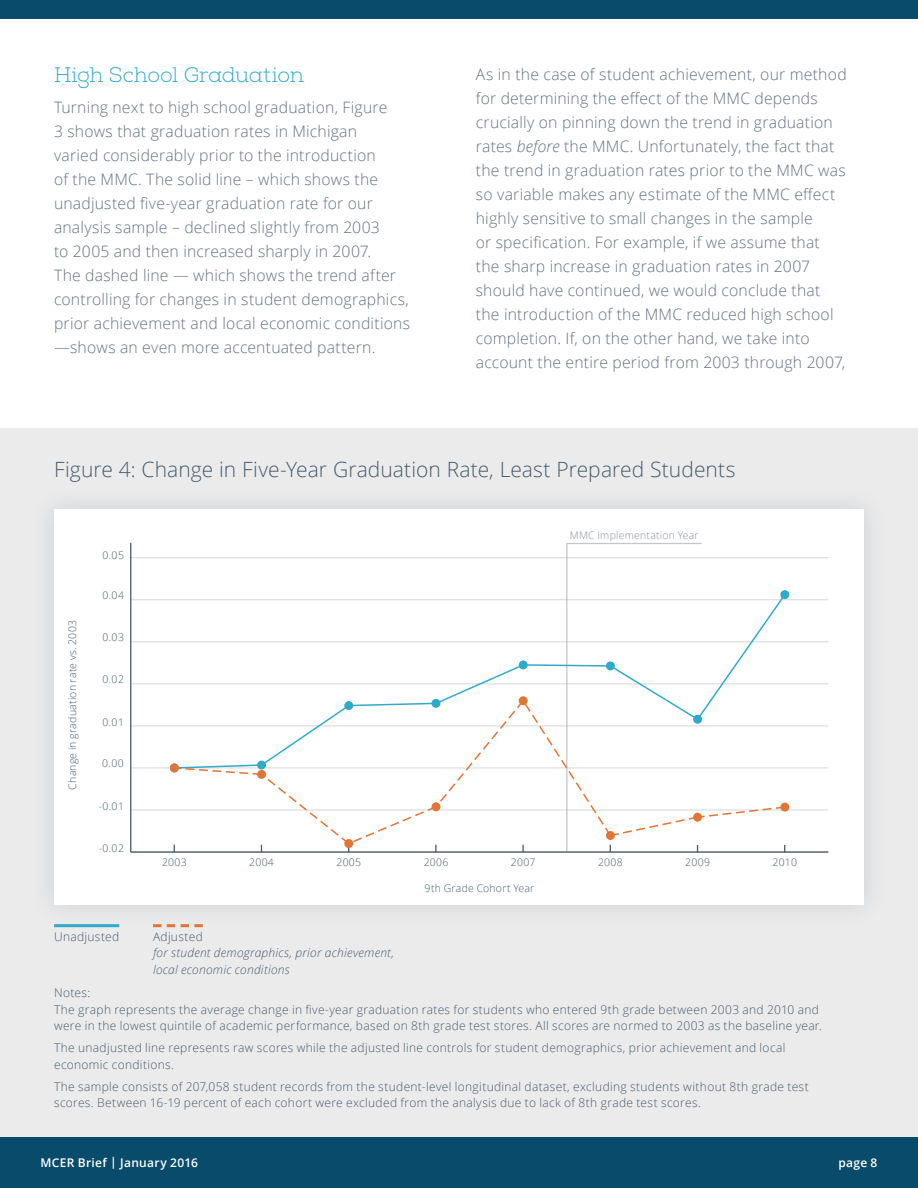
<style>
.page{position:relative;width:918px;height:1188px;background:#fff}
.page>*{position:absolute;margin:0;border:0;box-sizing:border-box;transform-origin:0 0}
.figure_title{font:300 21px "Open Sans";letter-spacing:.005em;color:#465b6c}
.sub_sub_head{font:300 21px "Nexa Slab";letter-spacing:-.01em;color:#31a9c8}
.t1{font:300 15.75px/24px "Open Sans";letter-spacing:.015em;color:#637181}
.note{font:300 12px/16.5px "Open Sans";letter-spacing:.025em;color:#465b6c}
.note-2{font:italic 300 12px/16.5px "Open Sans";letter-spacing:.02em;color:#465b6c}
.t2{font:600 12px "Open Sans";letter-spacing:.025em;color:#fff}
.graph_labels{font:300 10.5px "Open Sans";letter-spacing:.025em;color:#465b6c}
.t3{font:300 10.5px "Open Sans";letter-spacing:.02em;color:#888e9d}
.s1{font-style:italic}
.s2{font-style:normal}
</style>
<div class="page">
<div style="left:0;top:428px;width:918px;height:760px;background:#ebebec"></div>
<div style="left:31px;top:486px;width:856px;height:442px;background:#e6e7e8"></div>
<div style="left:54px;top:509px;width:810px;height:395px;background:#fff"></div>
<hr style="left:131px;top:851px;width:697px;height:2px;background:#465b6c">
<hr style="left:130px;top:543px;width:1px;height:309px;background:#465b6c">
<hr style="left:131px;top:810px;width:697px;height:1px;background:#465b6c">
<hr style="left:131px;top:768px;width:697px;height:1px;background:#465b6c">
<hr style="left:131px;top:726px;width:697px;height:1px;background:#465b6c">
<hr style="left:131px;top:683px;width:697px;height:1px;background:#465b6c">
<hr style="left:131px;top:641px;width:697px;height:1px;background:#465b6c">
<hr style="left:131px;top:599px;width:697px;height:1px;background:#465b6c">
<hr style="left:131px;top:557px;width:697px;height:1px;background:#465b6c">
<div style="left:780px;top:590px;width:9px;height:9px;background:#31a9c8;border-radius:50%"></div>
<div style="left:170px;top:763px;width:9px;height:9px;background:#df7536;border-radius:50%"></div>
<div style="left:780px;top:803px;width:9px;height:9px;background:#df7536;border-radius:50%"></div>
<svg style="left:173px;top:543px;width:614px;height:309px"></svg>
<svg style="left:153px;top:924px;width:50px;height:3px"></svg>
<hr style="left:54px;top:924px;width:65px;height:3px;background:#31a9c8">
<div style="left:0;top:1137px;width:918px;height:51px;background:#084b6a"></div>
<div style="left:0;top:0;width:918px;height:18px;background:#084b6a"></div>
<p class="sub_sub_head" style="left:54px;top:63px;width:251px">High School Graduation</p>
<p class="t1" style="left:54px;top:95px;width:358px">Turning next to high school graduation, Figure<br>3 shows that graduation rates in Michigan<br>varied considerably prior to the introduction<br>of the MMC. The solid line – which shows the unadjusted five-year graduation rate for our analysis sample – declined slightly from 2003<br>to 2005 and then increased sharply in 2007.<br>The dashed line — which shows the trend after controlling for changes in student demographics, prior achievement and local economic conditions —shows an even more accentuated pattern.</p>
<p class="t1" style="left:476px;top:61px;width:372px">As in the case of student achievement, our method for determining the effect of the MMC depends crucially on pinning down the trend in graduation rates <span class="s1">before</span> the MMC. Unfortunately, the fact that the trend in graduation rates prior to the MMC was so variable makes any estimate of the MMC effect highly sensitive to small changes in the sample<br>or specification. For example, if we assume that the sharp increase in graduation rates in 2007 should have continued, we would conclude that the introduction of the MMC reduced high school completion. If, on the other hand, we take into account the entire period from 2003 through 2007,</p>
<p class="figure_title" style="left:54px;top:455px;width:683px">Figure 4: Change in Five-Year Graduation Rate, Least Prepared Students</p>
<p class="graph_labels" style="left:102px;top:548px;width:23px">0.05</p>
<p class="graph_labels" style="left:65px;top:790px;width:171px;rotate:-90deg">Change in graduation rate vs. 2003</p>
<p class="graph_labels" style="left:102px;top:588px;width:23px">0.04</p>
<p class="graph_labels" style="left:102px;top:630px;width:23px">0.03</p>
<p class="graph_labels" style="left:102px;top:672px;width:23px">0.02</p>
<p class="graph_labels" style="left:102px;top:715px;width:23px">0.01</p>
<p class="graph_labels" style="left:102px;top:756px;width:23px">0.00</p>
<p class="graph_labels" style="left:99px;top:799px;width:27px">-0.01</p>
<p class="graph_labels" style="left:99px;top:841px;width:27px">-0.02</p>
<p class="note" style="left:54px;top:928px;width:67px">Unadjusted</p>
<p class="t3" style="left:570px;top:528px;width:130px">MMC Implementation Year</p>
<p class="graph_labels" style="left:162px;top:855px;width:26px">2003</p>
<p class="graph_labels" style="left:249px;top:855px;width:26px">2004</p>
<p class="graph_labels" style="left:336px;top:855px;width:26px">2005</p>
<p class="graph_labels" style="left:424px;top:855px;width:26px">2006</p>
<p class="graph_labels" style="left:511px;top:855px;width:26px">2007</p>
<p class="graph_labels" style="left:598px;top:855px;width:26px">2008</p>
<p class="graph_labels" style="left:685px;top:855px;width:26px">2009</p>
<p class="graph_labels" style="left:773px;top:855px;width:26px">2010</p>
<p class="note-2" style="left:153px;top:928px;width:243px"><span class="s2">Adjusted<br></span>for student demographics, prior achievement, local economic conditions</p>
<p class="graph_labels" style="left:425px;top:881px;width:111px">9th Grade Cohort Year</p>
<p class="note" style="left:54px;top:984px;width:769px">Notes:<br>The graph represents the average change in five-year graduation rates for students who entered 9th grade between 2003 and 2010 and were in the lowest quintile of academic performance, based on 8th grade test stores. All scores are normed to 2003 as the baseline year.</p>
<p class="note" style="left:54px;top:1039px;width:733px">The unadjusted line represents raw scores while the adjusted line controls for student demographics, prior achievement and local economic conditions.</p>
<p class="note" style="left:54px;top:1078px;width:756px">The sample consists of 207,058 student records from the student-level longitudinal dataset, excluding students without 8th grade test scores. Between 16-19 percent of each cohort were excluded from the analysis due to lack of 8th grade test scores.</p>
<p class="t2" style="left:40px;top:1155px;width:159px">MCER Brief | January 2016</p>
<p class="t2" style="left:838px;top:1155px;width:41px">page 8</p>
</div>
